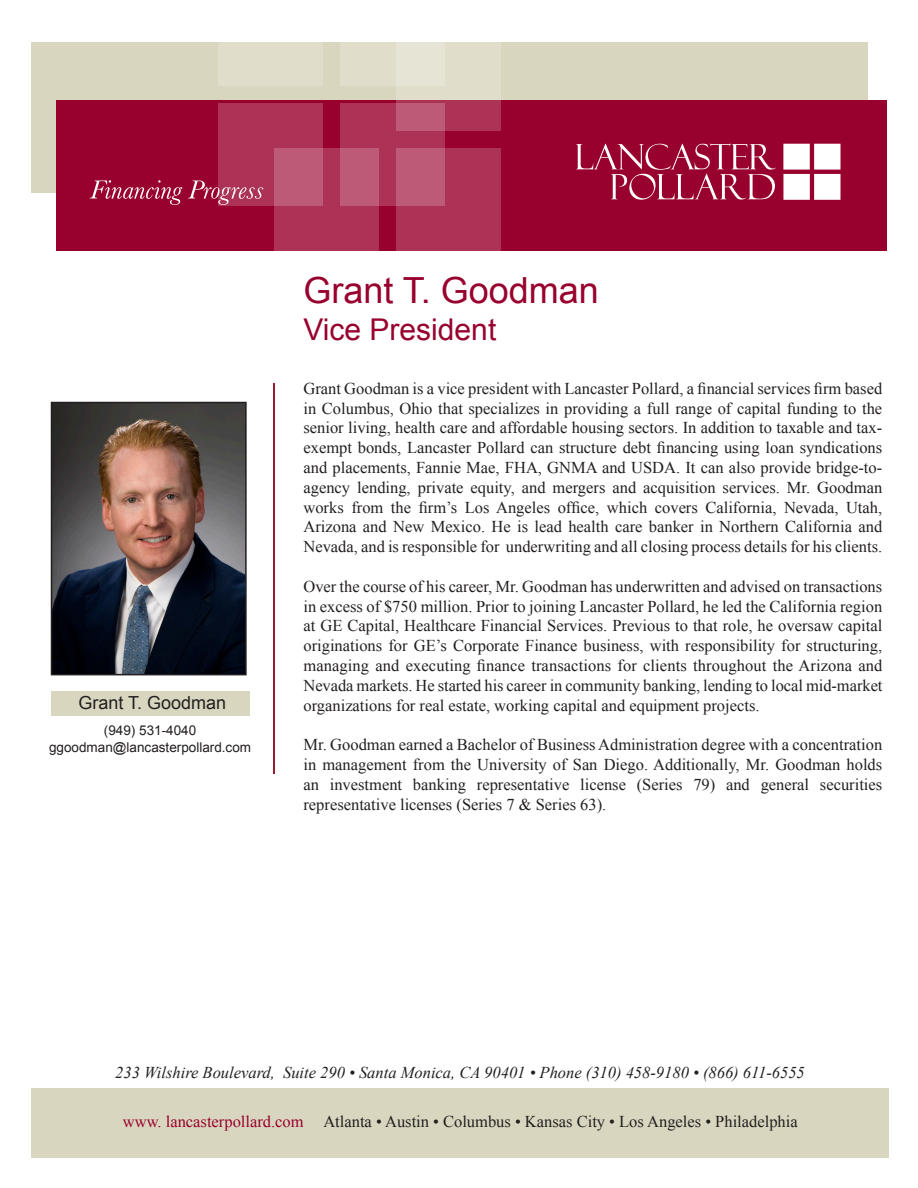
<style>
.page{position:relative;width:918px;height:1188px;background:#fff}
.page>*{position:absolute;margin:0;border:0;box-sizing:border-box;transform-origin:0 0}
.t1{font:36px "Arial";color:#98012d}
.t2{font:30px "Arial";color:#98012d}
.t3{font:18px "Arial";color:#231f20}
.t4{font:16.5px/19.8px "Times New Roman";color:#231f20;text-align:justify}
.t5{font:italic 16.5px "Times New Roman";color:#231f20}
.t6{font:13.5px "Arial";color:#231f20}
.s1{color:#98012d}
</style>
<div class="page">
<div style="left:31px;top:1089px;width:858px;height:69px;background:#d9d6bf"></div>
<hr style="left:273px;top:383px;width:1px;height:390px;background:#971a31">
<div style="left:31px;top:42px;width:837px;height:151px;background:#d9d6bf"></div>
<div style="left:56px;top:100px;width:831px;height:150px;background:#98012d"></div>
<div style="left:340px;top:42px;width:56px;height:44px;background:#e0decb"></div>
<div style="left:218px;top:42px;width:105px;height:44px;background:#e0decb"></div>
<div style="left:218px;top:103px;width:105px;height:102px;background:#ac3256"></div>
<div style="left:340px;top:103px;width:105px;height:102px;background:#ac3256"></div>
<svg style="left:396px;top:42px;width:105px;height:89px"></svg>
<svg style="left:275px;top:148px;width:104px;height:102px;fill:#ac3256"></svg>
<svg style="left:396px;top:148px;width:105px;height:102px;fill:#ac3256"></svg>
<svg style="left:576px;top:143px;width:265px;height:57px"></svg>
<svg style="left:90px;top:180px;width:92px;height:25px"></svg>
<svg style="left:188px;top:181px;width:75px;height:24px"></svg>
<div style="left:51px;top:691px;width:198px;height:24px;background:#d9d6bf"></div>
<img style="left:54px;top:405px;width:190px;height:267px">
<div style="left:51px;top:402px;width:196px;height:273px;border:2px solid #231f20"></div>
<p class="t3" style="left:78px;top:691px;width:149px">Grant T. Goodman</p>
<p class="t6" style="left:104px;top:722px;width:94px">(949) 531-4040</p>
<p class="t6" style="left:49px;top:738px;width:204px">ggoodman@lancasterpollard.com</p>
<p class="t1" style="left:303px;top:266px;width:297px">Grant T. Goodman</p>
<p class="t2" style="left:303px;top:310px;width:194px">Vice President</p>
<p class="t4" style="left:303px;top:378px;width:580px">Grant Goodman is a vice president with Lancaster Pollard, a financial services firm based in Columbus, Ohio that specializes in providing a full range of capital funding to the senior living, health care and affordable housing sectors. In addition to taxable and tax&shy;exempt bonds, Lancaster Pollard can structure debt financing using loan syndications and placements, Fannie Mae, FHA, GNMA and USDA. It can also provide bridge-to&shy;agency lending, private equity, and mergers and acquisition services. Mr. Goodman works from the firm’s Los Angeles office, which covers California, Nevada, Utah, Arizona and New Mexico. He is lead health care banker in Northern California and Nevada, and is responsible for underwriting and all closing process details for his clients.</p>
<p class="t4" style="left:303px;top:576px;width:581px">Over the course of his career, Mr. Goodman has underwritten and advised on transactions in excess of $750 million. Prior to joining Lancaster Pollard, he led the California region at GE Capital, Healthcare Financial Services. Previous to that role, he oversaw capital originations for GE’s Corporate Finance business, with responsibility for structuring, managing and executing finance transactions for clients throughout the Arizona and Nevada markets. He started his career in community banking, lending to local mid-market organizations for real estate, working capital and equipment projects.</p>
<p class="t4" style="left:303px;top:734px;width:580px">Mr. Goodman earned a Bachelor of Business Administration degree with a concentration in management from the University of San Diego. Additionally, Mr. Goodman holds an investment banking representative license (Series 79) and general securities representative licenses (Series 7 &amp; Series 63).</p>
<p class="t5" style="left:115px;top:1062px;width:691px">233 Wilshire Boulevard, Suite 290 • Santa Monica, CA 90401 • Phone (310) 458-9180 • (866) 611-6555</p>
<p class="t4" style="left:123px;top:1112px;width:676px"><span class="s1">www. lancasterpollard.com</span> Atlanta • Austin • Columbus • Kansas City • Los Angeles • Philadelphia</p>
</div>
